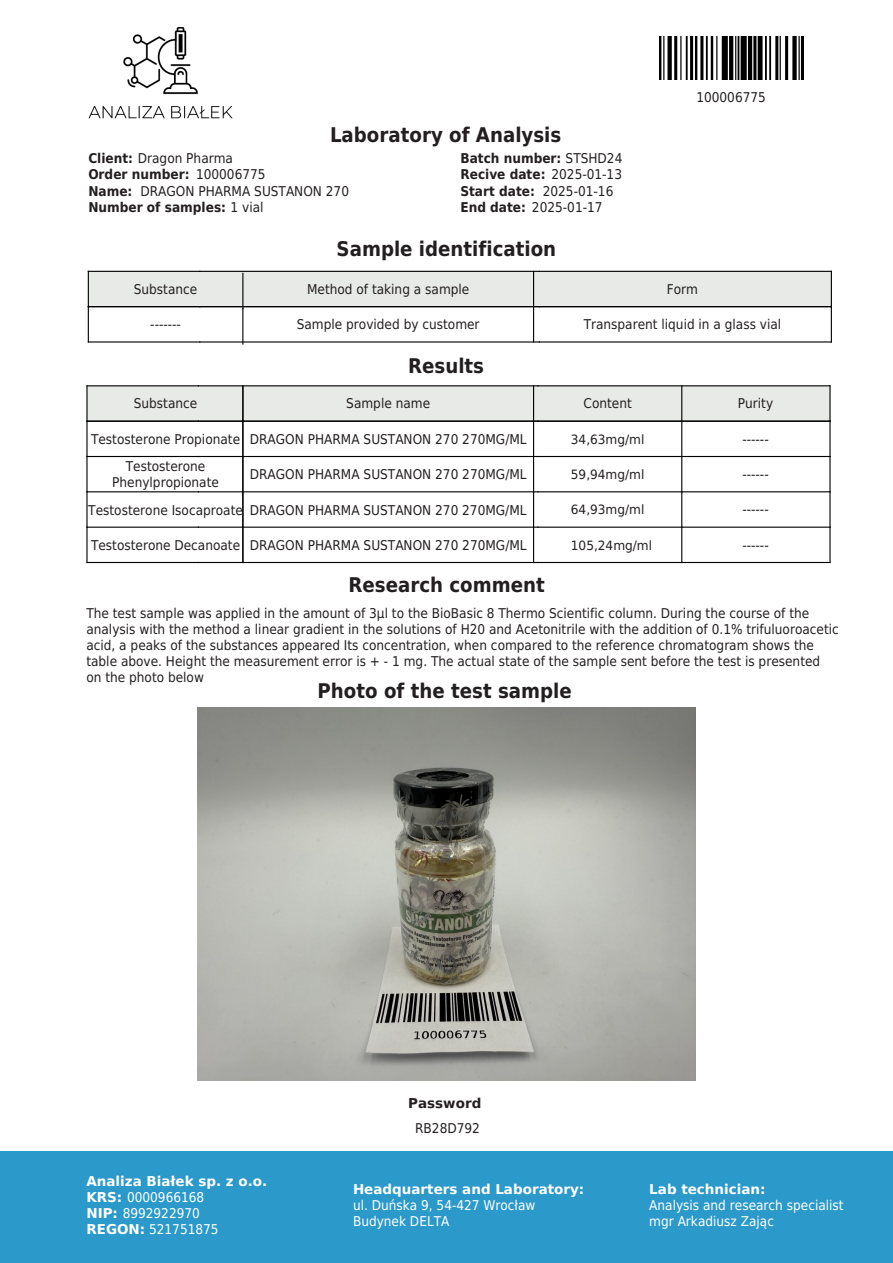
<style>
.page{position:relative;width:893px;height:1263px;background:#fff}
.page>*{position:absolute;margin:0;border:0;box-sizing:border-box;transform-origin:0 0}
.t1{font:700 20.25px "DejaVu Sans Condensed";color:#231f20}
.t2{font:13.5px/16.2px "DejaVu Sans Condensed";color:#231f20}
.t3{font:13.5px/16.2px "DejaVu Sans Condensed";color:#fff}
.t4{font:700 13.5px "DejaVu Sans";color:#fff}
.t5{font:700 13.5px/16.2px "DejaVu Sans Condensed";color:#231f20}
.t6{font:700 13.5px "DejaVu Sans";color:#231f20}
.t7{font:12.9px "DejaVu Sans Condensed";color:#231f20;scale:1.05 1}
.s1{font-weight:700}
.s2{font-weight:400}
.s3{font-family:"DejaVu Sans";font-weight:700}
</style>
<div class="page">
<div style="left:87px;top:386px;width:111px;height:35px;background:#e8eae8"></div>
<div style="left:198px;top:386px;width:340px;height:35px;background:#e8eae8"></div>
<div style="left:538px;top:386px;width:292px;height:35px;background:#e8eae8"></div>
<hr style="left:86px;top:386px;width:2px;height:35px;background:#000001">
<hr style="left:87px;top:385px;width:111px;height:1px;background:#000001">
<hr style="left:87px;top:421px;width:111px;height:1px;background:#000001">
<hr style="left:242px;top:386px;width:1px;height:35px;background:#000001">
<hr style="left:681px;top:386px;width:1px;height:35px;background:#000001">
<hr style="left:198px;top:385px;width:340px;height:1px;background:#000001">
<hr style="left:198px;top:421px;width:340px;height:1px;background:#000001">
<hr style="left:533px;top:386px;width:1px;height:35px;background:#000001">
<hr style="left:829px;top:386px;width:2px;height:35px;background:#000001">
<hr style="left:538px;top:385px;width:292px;height:1px;background:#000001">
<hr style="left:538px;top:421px;width:292px;height:1px;background:#000001">
<div style="left:88px;top:271px;width:112px;height:36px;background:#e8eae8"></div>
<div style="left:200px;top:271px;width:339px;height:36px;background:#e8eae8"></div>
<div style="left:539px;top:271px;width:292px;height:36px;background:#e8eae8"></div>
<hr style="left:88px;top:271px;width:1px;height:36px;background:#000001">
<hr style="left:88px;top:271px;width:112px;height:1px;background:#000001">
<hr style="left:88px;top:306px;width:112px;height:1px;background:#000001">
<hr style="left:242px;top:273px;width:1px;height:36px;background:#000001">
<hr style="left:200px;top:271px;width:339px;height:1px;background:#000001">
<hr style="left:200px;top:306px;width:339px;height:1px;background:#000001">
<hr style="left:533px;top:271px;width:1px;height:36px;background:#000001">
<hr style="left:831px;top:271px;width:1px;height:36px;background:#000001">
<hr style="left:539px;top:271px;width:292px;height:1px;background:#000001">
<hr style="left:539px;top:306px;width:292px;height:1px;background:#000001">
<hr style="left:88px;top:307px;width:1px;height:35px;background:#000001">
<hr style="left:88px;top:341px;width:112px;height:2px;background:#000001">
<hr style="left:242px;top:309px;width:1px;height:35px;background:#000001">
<hr style="left:200px;top:341px;width:339px;height:2px;background:#000001">
<hr style="left:533px;top:307px;width:1px;height:35px;background:#000001">
<hr style="left:539px;top:341px;width:292px;height:2px;background:#000001">
<hr style="left:831px;top:307px;width:1px;height:35px;background:#000001">
<img style="left:88px;top:26px;width:145px;height:93px">
<div style="left:0;top:1151px;width:893px;height:112px;background:#2b99ca"></div>
<img style="left:197px;top:707px;width:498px;height:374px">
<hr style="left:86px;top:421px;width:2px;height:35px;background:#000001">
<hr style="left:87px;top:456px;width:111px;height:1px;background:#000001">
<hr style="left:242px;top:421px;width:1px;height:35px;background:#000001">
<hr style="left:198px;top:456px;width:340px;height:1px;background:#000001">
<hr style="left:681px;top:421px;width:1px;height:35px;background:#000001">
<hr style="left:533px;top:421px;width:1px;height:35px;background:#000001">
<hr style="left:538px;top:456px;width:292px;height:1px;background:#000001">
<hr style="left:829px;top:421px;width:2px;height:35px;background:#000001">
<hr style="left:86px;top:456px;width:2px;height:36px;background:#000001">
<hr style="left:87px;top:491px;width:111px;height:1px;background:#000001">
<hr style="left:242px;top:456px;width:1px;height:36px;background:#000001">
<hr style="left:198px;top:491px;width:340px;height:1px;background:#000001">
<hr style="left:681px;top:456px;width:1px;height:36px;background:#000001">
<hr style="left:533px;top:456px;width:1px;height:36px;background:#000001">
<hr style="left:538px;top:491px;width:292px;height:1px;background:#000001">
<hr style="left:829px;top:456px;width:2px;height:36px;background:#000001">
<hr style="left:86px;top:492px;width:2px;height:35px;background:#000001">
<hr style="left:87px;top:527px;width:111px;height:1px;background:#000001">
<hr style="left:242px;top:492px;width:1px;height:35px;background:#000001">
<hr style="left:198px;top:527px;width:340px;height:1px;background:#000001">
<hr style="left:681px;top:492px;width:1px;height:35px;background:#000001">
<hr style="left:533px;top:492px;width:1px;height:35px;background:#000001">
<hr style="left:538px;top:527px;width:292px;height:1px;background:#000001">
<hr style="left:829px;top:492px;width:2px;height:35px;background:#000001">
<hr style="left:86px;top:527px;width:2px;height:35px;background:#000001">
<hr style="left:87px;top:562px;width:111px;height:1px;background:#000001">
<hr style="left:242px;top:527px;width:1px;height:35px;background:#000001">
<hr style="left:198px;top:562px;width:340px;height:1px;background:#000001">
<hr style="left:681px;top:527px;width:1px;height:35px;background:#000001">
<hr style="left:533px;top:527px;width:1px;height:35px;background:#000001">
<hr style="left:538px;top:562px;width:292px;height:1px;background:#000001">
<hr style="left:829px;top:527px;width:2px;height:35px;background:#000001">
<img style="left:659px;top:36px;width:144px;height:44px">
<h1 class="t1" style="left:330px;top:118px;width:233px">Laboratory of Analysis</h1>
<p class="t2" style="left:88px;top:150px;width:262px"><span class="s1">Client:</span> Dragon Pharma<br><span class="s1">Order number:</span> 100006775<br><span class="s1">Name:</span> DRAGON PHARMA SUSTANON 270<br><span class="s1">Number of samples:</span> 1 vial</p>
<p class="t5" style="left:460px;top:150px;width:163px">Batch number: <span class="s2">STSHD24<br></span>Recive date: <span class="s2">2025-01-13<br></span>Start date: <span class="s2">2025-01-16<br></span>End date: <span class="s2">2025-01-17</span></p>
<h1 class="t1" style="left:337px;top:232px;width:221px">Sample identification</h1>
<p class="t2" style="left:696px;top:89px;width:71px">100006775</p>
<p class="t2" style="left:134px;top:280px;width:65px">Substance</p>
<p class="t2" style="left:307px;top:280px;width:164px">Method of taking a sample</p>
<p class="t2" style="left:667px;top:280px;width:33px">Form</p>
<p class="t2" style="left:150px;top:316px;width:32px">-------</p>
<p class="t2" style="left:297px;top:316px;width:184px">Sample provided by customer</p>
<p class="t2" style="left:584px;top:316px;width:199px">Transparent liquid in a glass vial</p>
<h1 class="t1" style="left:408px;top:349px;width:78px">Results</h1>
<p class="t2" style="left:134px;top:395px;width:65px">Substance</p>
<p class="t2" style="left:346px;top:395px;width:85px">Sample name</p>
<p class="t2" style="left:583px;top:395px;width:50px">Content</p>
<p class="t2" style="left:738px;top:395px;width:37px">Purity</p>
<p class="t2" style="left:91px;top:431px;width:437px">Testosterone Propionate DRAGON PHARMA SUSTANON 270 270MG/ML</p>
<p class="t7" style="left:571px;top:428px;width:72px">34,63mg/ml</p>
<p class="t2" style="left:742px;top:430px;width:28px">------</p>
<p class="t2" style="left:112px;top:458px;width:108px;text-align:center">Testosterone<br>Phenylpropionate</p>
<p class="t2" style="left:250px;top:466px;width:278px">DRAGON PHARMA SUSTANON 270 270MG/ML</p>
<p class="t7" style="left:571px;top:463px;width:72px">59,94mg/ml</p>
<p class="t2" style="left:742px;top:465px;width:28px">------</p>
<p class="t2" style="left:88px;top:501px;width:440px">Testosterone Isocaproate DRAGON PHARMA SUSTANON 270 270MG/ML</p>
<p class="t7" style="left:571px;top:499px;width:72px">64,93mg/ml</p>
<p class="t2" style="left:742px;top:501px;width:28px">------</p>
<p class="t2" style="left:91px;top:537px;width:437px">Testosterone Decanoate DRAGON PHARMA SUSTANON 270 270MG/ML</p>
<p class="t7" style="left:571px;top:534px;width:79px">105,24mg/ml</p>
<p class="t2" style="left:742px;top:536px;width:28px">------</p>
<h1 class="t1" style="left:349px;top:568px;width:198px">Research comment</h1>
<p class="t2" style="left:86px;top:604px;width:754px">The test sample was applied in the amount of 3μl to the BioBasic 8 Thermo Scientific column. During the course of the analysis with the method a linear gradient in the solutions of H20 and Acetonitrile with the addition of 0.1% trifuluoroacetic acid, a peaks of the substances appeared Its concentration, when compared to the reference chromatogram shows the table above. Height the measurement error is + - 1 mg. The actual state of the sample sent before the test is presented<br>on the photo below</p>
<h1 class="t1" style="left:318px;top:675px;width:256px">Photo of the test sample</h1>
<p class="t6" style="left:408px;top:1092px;width:75px">Password</p>
<p class="t4" style="left:86px;top:1170px;width:182px">Analiza Białek sp. z o.o.</p>
<p class="t3" style="left:86px;top:1188px;width:134px"><span class="s3">KRS:</span> 0000966168<br><span class="s3">NIP:</span> 8992922970<br><span class="s3">REGON:</span> 521751875</p>
<p class="t2" style="left:415px;top:1119px;width:66px">RB28D792</p>
<p class="t4" style="left:353px;top:1178px;width:188px">Siedziba i Laboratorium:</p>
<p class="t4" style="left:649px;top:1178px;width:181px">Badanie przeprowadził:</p>
<p class="t3" style="left:649px;top:1196px;width:178px">Specjalista s. an liz i badań</p>
<p class="t4" style="left:353px;top:1178px;width:233px">Headquarters and Laboratory:</p>
<p class="t3" style="left:353px;top:1196px;width:184px">ul. Duńska 9, 54-427 Wrocław<br>Budynek DELTA</p>
<p class="t4" style="left:649px;top:1178px;width:118px">Lab technician:</p>
<p class="t3" style="left:649px;top:1196px;width:196px">Analysis and research specialist mgr Arkadiusz Zając</p>
</div>
